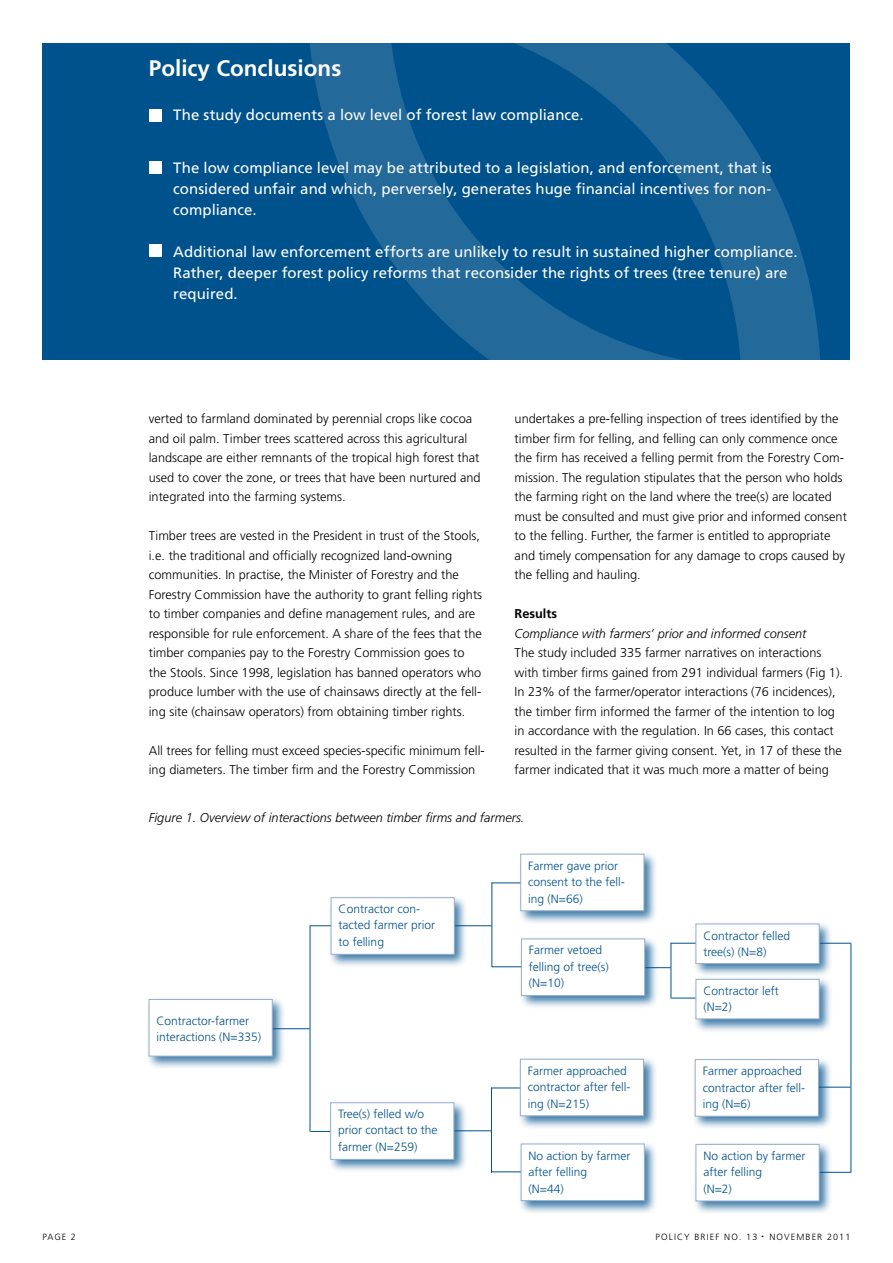
<style>
.page{position:relative;width:893px;height:1263px;background:#fff}
.page>*{position:absolute;margin:0;border:0;box-sizing:border-box;transform-origin:0 0}
.Lille_mellemrubrik{font:700 22.5px "Frutiger LT Std";color:#fff}
.Foto{font:300 18px "Frutiger LT Std";color:#000}
.Brødtekst{font:15px/21px "Frutiger LT Std";color:#fff;text-align:justify}
.Brødtekst-2{font:300 12.75px/19.5px "Frutiger LT Std";color:#000}
.Billedtekst{font:italic 300 12.75px "Frutiger LT Std";color:#000}
.Brødtekst-3{font:italic 300 12.75px "Frutiger LT Std";color:#000}
.Lille_mellemrubrik-2{font:700 12.75px "Frutiger LT Std";color:#000}
.Brødtekst-4{font:300 12px/16.5px "Frutiger LT Std";color:#00528c}
.Foto-2{font:300 9px "Frutiger LT Std";letter-spacing:.125em;color:#000}
.Plurel_-_Paginering{font:300 9px "Frutiger LT Std";color:#000}
</style>
<div class="page">
<hr style="left:819px;top:1172px;width:32px;height:1px;background:#00528c">
<hr style="left:818px;top:1087px;width:33px;height:1px;background:#00528c">
<svg style="left:671px;top:998px;width:22px;height:1px"></svg>
<hr style="left:671px;top:943px;width:1px;height:55px;background:#00528c">
<hr style="left:641px;top:967px;width:30px;height:1px;background:#00528c">
<hr style="left:671px;top:943px;width:180px;height:1px;background:#00528c">
<hr style="left:310px;top:1131px;width:35px;height:1px;background:#00528c">
<hr style="left:310px;top:926px;width:1px;height:206px;background:#00528c">
<hr style="left:272px;top:1028px;width:38px;height:1px;background:#00528c">
<hr style="left:492px;top:1171px;width:35px;height:1px;background:#00528c">
<hr style="left:491px;top:966px;width:36px;height:1px;background:#00528c">
<hr style="left:491px;top:1087px;width:1px;height:86px;background:#00528c">
<hr style="left:491px;top:882px;width:1px;height:85px;background:#00528c">
<hr style="left:454px;top:1130px;width:37px;height:1px;background:#00528c">
<hr style="left:310px;top:925px;width:181px;height:1px;background:#00528c">
<hr style="left:491px;top:1087px;width:36px;height:1px;background:#00528c">
<hr style="left:491px;top:882px;width:36px;height:1px;background:#00528c">
<div style="left:43px;top:43px;width:807px;height:317px;background:#00528c"></div>
<div style="left:149px;top:109px;width:13px;height:13px;background:#fff"></div>
<div style="left:149px;top:162px;width:13px;height:12px;background:#fff"></div>
<div style="left:149px;top:244px;width:13px;height:13px;background:#fff"></div>
<svg style="left:310px;top:43px;width:510px;height:317px"></svg>
<div style="left:146px;top:996px;width:140px;height:73px;background:#00528c;opacity:.75"></div>
<div style="left:149px;top:999px;width:123px;height:57px;background:#fff;border:1px solid #96adcc"></div>
<div style="left:517px;top:1056px;width:140px;height:73px;background:#00528c;opacity:.75"></div>
<div style="left:520px;top:1059px;width:124px;height:57px;background:#fff;border:1px solid #96adcc"></div>
<div style="left:518px;top:851px;width:140px;height:73px;background:#00528c;opacity:.75"></div>
<div style="left:520px;top:854px;width:124px;height:57px;background:#fff;border:1px solid #96adcc"></div>
<div style="left:692px;top:1056px;width:140px;height:73px;background:#00528c;opacity:.75"></div>
<div style="left:695px;top:1059px;width:124px;height:57px;background:#fff;border:1px solid #96adcc"></div>
<div style="left:328px;top:1099px;width:140px;height:73px;background:#00528c;opacity:.75"></div>
<div style="left:330px;top:1102px;width:124px;height:57px;background:#fff;border:1px solid #96adcc"></div>
<div style="left:328px;top:894px;width:140px;height:73px;background:#00528c;opacity:.75"></div>
<div style="left:331px;top:897px;width:123px;height:57px;background:#fff;border:1px solid #96adcc"></div>
<div style="left:518px;top:1141px;width:140px;height:73px;background:#00528c;opacity:.75"></div>
<div style="left:521px;top:1144px;width:123px;height:57px;background:#fff;border:1px solid #96adcc"></div>
<div style="left:519px;top:936px;width:139px;height:73px;background:#00528c;opacity:.75"></div>
<div style="left:521px;top:939px;width:124px;height:57px;background:#fff;border:1px solid #96adcc"></div>
<div style="left:693px;top:1141px;width:140px;height:73px;background:#00528c;opacity:.75"></div>
<div style="left:696px;top:1144px;width:123px;height:57px;background:#fff;border:1px solid #96adcc"></div>
<div style="left:693px;top:976px;width:140px;height:56px;background:#00528c;opacity:.75"></div>
<div style="left:696px;top:979px;width:123px;height:40px;background:#fff;border:1px solid #96adcc"></div>
<div style="left:693px;top:921px;width:140px;height:56px;background:#00528c;opacity:.75"></div>
<div style="left:696px;top:924px;width:123px;height:40px;background:#fff;border:1px solid #96adcc"></div>
<hr style="left:851px;top:944px;width:1px;height:229px;background:#00528c">
<p class="Lille_mellemrubrik" style="left:149px;top:55px;width:194px">Policy Conclusions</p>
<p class="Brødtekst" style="left:173px;top:104px;width:412px">The study documents a low level of forest law compliance.</p>
<p class="Brødtekst" style="left:173px;top:157px;width:600px">The low compliance level may be attributed to a legislation, and enforcement, that is considered unfair and which, perversely, generates huge financial incentives for non&shy;compliance.</p>
<p class="Brødtekst" style="left:173px;top:241px;width:626px;text-align:left">Additional law enforcement efforts are unlikely to result in sustained higher compliance.<br>Rather, deeper forest policy reforms that reconsider the rights of trees (tree tenure) are required.</p>
<p class="Brødtekst-2" style="left:515px;top:409px;width:334px">undertakes a pre-felling inspection of trees identified by the timber firm for felling, and felling can only commence once the firm has received a felling permit from the Forestry Com&shy;mission. The regulation stipulates that the person who holds the farming right on the land where the tree(s) are located must be consulted and must give prior and informed consent to the felling. Further, the farmer is entitled to appropriate and timely compensation for any damage to crops caused by the felling and hauling.</p>
<p class="Lille_mellemrubrik-2" style="left:515px;top:606px;width:44px">Results</p>
<p class="Brødtekst-3" style="left:515px;top:626px;width:293px">Compliance with farmers’ prior and informed consent</p>
<p class="Brødtekst-2" style="left:515px;top:643px;width:330px">The study included 335 farmer narratives on interactions with timber firms gained from 291 individual farmers (Fig 1).<br>In 23% of the farmer/operator interactions (76 incidences), the timber firm informed the farmer of the intention to log in accordance with the regulation. In 66 cases, this contact resulted in the farmer giving consent. Yet, in 17 of these the farmer indicated that it was much more a matter of being</p>
<p class="Billedtekst" style="left:149px;top:811px;width:377px">Figure 1. Overview of interactions between timber firms and farmers.</p>
<p class="Brødtekst-2" style="left:149px;top:409px;width:333px">verted to farmland dominated by perennial crops like cocoa and oil palm. Timber trees scattered across this agricultural landscape are either remnants of the tropical high forest that used to cover the zone, or trees that have been nurtured and integrated into the farming systems.</p>
<p class="Brødtekst-2" style="left:149px;top:526px;width:335px">Timber trees are vested in the President in trust of the Stools, i.e. the traditional and officially recognized land-owning communities. In practise, the Minister of Forestry and the Forestry Commission have the authority to grant felling rights to timber companies and define management rules, and are responsible for rule enforcement. A share of the fees that the timber companies pay to the Forestry Commission goes to the Stools. Since 1998, legislation has banned operators who produce lumber with the use of chainsaws directly at the fell&shy;ing site (chainsaw operators) from obtaining timber rights.</p>
<p class="Brødtekst-2" style="left:149px;top:741px;width:337px">All trees for felling must exceed species-specific minimum fell&shy;ing diameters. The timber firm and the Forestry Commission</p>
<p class="Brødtekst-4" style="left:156px;top:1012px;width:106px">Contractor-farmer interactions (N=335)</p>
<p class="Brødtekst-4" style="left:339px;top:900px;width:98px">Contractor con&shy;tacted farmer prior to felling</p>
<p class="Brødtekst-4" style="left:338px;top:1105px;width:101px">Tree(s) felled w/o prior contact to the farmer (N=259)</p>
<p class="Brødtekst-4" style="left:528px;top:857px;width:98px">Farmer gave prior consent to the fell&shy;ing (N=66)</p>
<p class="Brødtekst-4" style="left:529px;top:942px;width:81px">Farmer vetoed felling of tree(s)</p>
<p class="Brødtekst-4" style="left:529px;top:975px;width:37px">(N=10)</p>
<p class="Brødtekst-4" style="left:528px;top:1062px;width:104px">Farmer approached contractor after fell&shy;ing (N=215)</p>
<p class="Brødtekst-4" style="left:529px;top:1147px;width:103px">No action by farmer after felling<br>(N=44)</p>
<p class="Brødtekst-4" style="left:703px;top:927px;width:88px">Contractor felled tree(s) (N=8)</p>
<p class="Brødtekst-4" style="left:703px;top:983px;width:77px">Contractor left (N=2)</p>
<p class="Brødtekst-4" style="left:703px;top:1063px;width:104px">Farmer approached contractor after fell&shy;ing (N=6)</p>
<p class="Brødtekst-4" style="left:703px;top:1148px;width:103px">No action by farmer after felling<br>(N=2)</p>
<p class="Plurel_-_Paginering" style="left:43px;top:1232px;width:35px">PAGE 2</p>
<p class="Foto-2" style="left:656px;top:1232px;width:103px">POLICY BRIEF NO. 13</p>
<p class="Foto" style="left:760px;top:1226px;width:7px">·</p>
<p class="Foto-2" style="left:769px;top:1232px;width:83px">NOVEMBER 2011</p>
</div>
